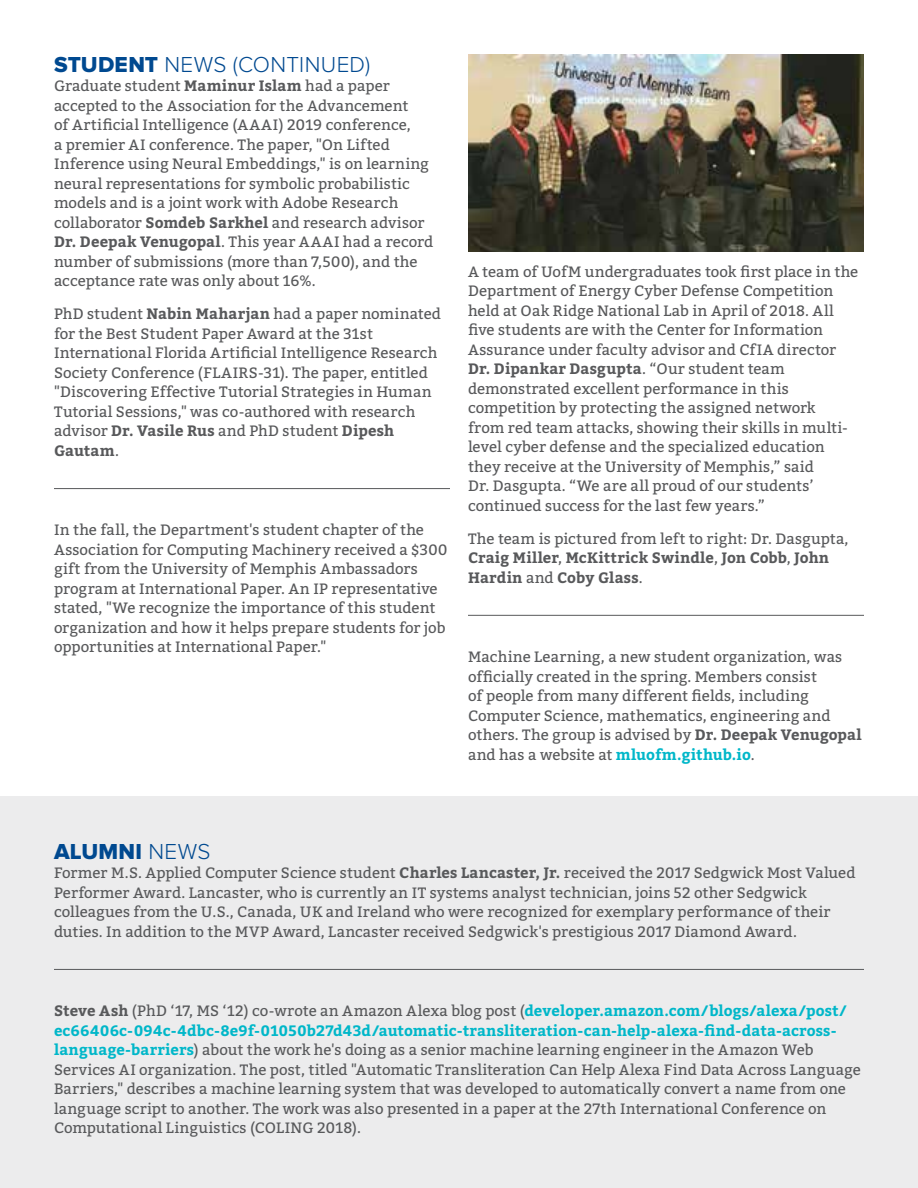
<style>
.page{position:relative;width:918px;height:1188px;background:#fff}
.page>*{position:absolute;margin:0;border:0;box-sizing:border-box;transform-origin:0 0}
.t1{font:300 22.5px "Proxima Nova";letter-spacing:.015em;color:#004990}
.t2{font:22.5px "Proxima Nova Extrabld";letter-spacing:.01em;color:#004990}
.t3{font:15px/19.5px "Bitter";letter-spacing:.005em;color:#58595b}
.t4{font:700 15px/19.5px "Bitter";letter-spacing:.01em;color:#58595b}
.s1{font-family:"Proxima Nova Extrabld";font-weight:400}
.s2{font-weight:700}
.s3{font-weight:400}
.s4{font-weight:700;color:#00b7c9}
.s5{font-family:"Proxima Nova";font-weight:300}
</style>
<div class="page">
<div style="left:0;top:796px;width:918px;height:392px;background:#ececed"></div>
<hr style="left:54px;top:488px;width:396px;height:1px;background:#58595b">
<hr style="left:468px;top:615px;width:396px;height:1px;background:#58595b">
<img style="left:468px;top:54px;width:396px;height:197px">
<hr style="left:54px;top:969px;width:810px;height:1px;background:#58595b">
<h1 class="t1" style="left:54px;top:51px;width:318px"><span class="s1">STUDENT</span> NEWS (CONTINUED)</h1>
<p class="t3" style="left:54px;top:76px;width:381px">Graduate student <span class="s2">Maminur Islam</span> had a paper accepted to the Association for the Advancement<br>of Artificial Intelligence (AAAI) 2019 conference,<br>a premier AI conference. The paper, "On Lifted Inference using Neural Embeddings," is on learning neural representations for symbolic probabilistic models and is a joint work with Adobe Research collaborator <span class="s2">Somdeb Sarkhel</span> and research advisor <span class="s2">Dr. Deepak Venugopal</span>. This year AAAI had a record number of submissions (more than 7,500), and the acceptance rate was only about 16%.</p>
<p class="t3" style="left:54px;top:304px;width:389px">PhD student <span class="s2">Nabin Maharjan</span> had a paper nominated for the Best Student Paper Award at the 31st International Florida Artificial Intelligence Research Society Conference (FLAIRS-31). The paper, entitled "Discovering Effective Tutorial Strategies in Human Tutorial Sessions," was co-authored with research advisor <span class="s2">Dr. Vasile Rus</span> and PhD student <span class="s2">Dipesh Gautam</span>.</p>
<p class="t3" style="left:54px;top:520px;width:395px">In the fall, the Department's student chapter of the Association for Computing Machinery received a $300 gift from the University of Memphis Ambassadors program at International Paper. An IP representative stated, "We recognize the importance of this student organization and how it helps prepare students for job opportunities at International Paper."</p>
<p class="t3" style="left:468px;top:261px;width:392px">A team of UofM undergraduates took first place in the Department of Energy Cyber Defense Competition held at Oak Ridge National Lab in April of 2018. All five students are with the Center for Information Assurance under faculty advisor and CfIA director <span class="s2">Dr. Dipankar Dasgupta</span>. “Our student team demonstrated excellent performance in this competition by protecting the assigned network<br>from red team attacks, showing their skills in multi&shy;level cyber defense and the specialized education they receive at the University of Memphis,” said<br>Dr. Dasgupta. “We are all proud of our students’ continued success for the last few years.”</p>
<p class="t4" style="left:468px;top:528px;width:382px"><span class="s3">The team is pictured from left to right: Dr. Dasgupta,<br></span>Craig Miller<span class="s3">,</span> McKittrick Swindle<span class="s3">,</span> Jon Cobb<span class="s3">,</span> John<br>Hardin <span class="s3">and</span> Coby Glass<span class="s3">.</span></p>
<p class="t3" style="left:468px;top:646px;width:395px">Machine Learning, a new student organization, was officially created in the spring. Members consist<br>of people from many different fields, including Computer Science, mathematics, engineering and others. The group is advised by <span class="s2">Dr. Deepak Venugopal </span>and has a website at <span class="s4">mluofm.github.io</span>.</p>
<h1 class="t2" style="left:54px;top:838px;width:158px">ALUMNI <span class="s5">NEWS</span></h1>
<p class="t3" style="left:54px;top:863px;width:803px">Former M.S. Applied Computer Science student <span class="s2">Charles Lancaster, Jr.</span> received the 2017 Sedgwick Most Valued Performer Award. Lancaster, who is currently an IT systems analyst technician, joins 52 other Sedgwick colleagues from the U.S., Canada, UK and Ireland who were recognized for exemplary performance of their duties. In addition to the MVP Award, Lancaster received Sedgwick's prestigious 2017 Diamond Award.</p>
<p class="t3" style="left:54px;top:1001px;width:808px"><span class="s2">Steve Ash</span> (PhD ‘17, MS ‘12) co-wrote an Amazon Alexa blog post (<span class="s4">developer.amazon.com/blogs/alexa/post/ ec66406c-094c-4dbc-8e9f-01050b27d43d/automatic-transliteration-can-help-alexa-find-data-across&shy;language-barriers</span>) about the work he's doing as a senior machine learning engineer in the Amazon Web Services AI organization. The post, titled "Automatic Transliteration Can Help Alexa Find Data Across Language Barriers," describes a machine learning system that was developed to automatically convert a name from one language script to another. The work was also presented in a paper at the 27th International Conference on Computational Linguistics (COLING 2018).</p>
</div>
